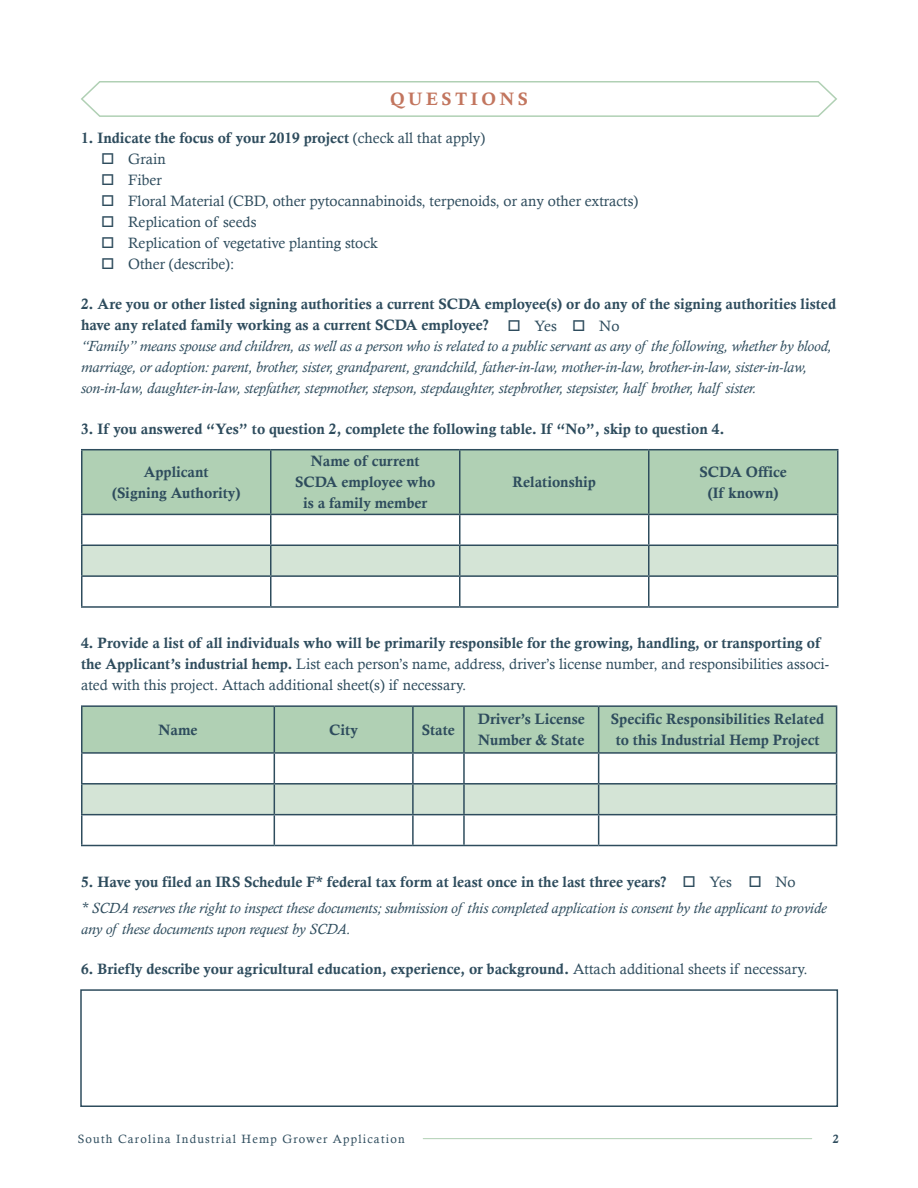
<style>
.page{position:relative;width:918px;height:1188px;background:#fff}
.page>*{position:absolute;margin:0;border:0;box-sizing:border-box;transform-origin:0 0}
.t1{font:18px "Calis MT Bol";letter-spacing:.2em;color:#c2755e}
.Copy{font:15px/21px "Calis MT Bol";color:#2e4c5d;text-align:center}
.Copy-2{font:italic 15px/21px "Calisto";color:#2e4c5d}
.Copy-3{font:15px/21px "Calisto";color:#2e4c5d}
.t2{font:12px "Calisto";letter-spacing:.1em;color:#2e4c5d}
.t3{font:12px "Calis MT Bol";color:#2e4c5d}
.s1{font-family:"Calisto"}
.s2{font-family:"Calis MT Bol"}
</style>
<div class="page">
<hr style="left:423px;top:1138px;width:389px;height:1px;background:#b0d0b4">
<svg style="left:81px;top:81px;width:756px;height:36px"></svg>
<div style="left:82px;top:450px;width:755px;height:64px;background:#b0d0b4"></div>
<hr style="left:81px;top:449px;width:190px;height:1px;background:#2e4c5d">
<hr style="left:81px;top:450px;width:1px;height:64px;background:#2e4c5d">
<hr style="left:271px;top:449px;width:189px;height:1px;background:#2e4c5d">
<hr style="left:270px;top:450px;width:2px;height:64px;background:#2e4c5d">
<hr style="left:460px;top:449px;width:189px;height:1px;background:#2e4c5d">
<hr style="left:459px;top:450px;width:1px;height:64px;background:#2e4c5d">
<hr style="left:649px;top:449px;width:189px;height:1px;background:#2e4c5d">
<hr style="left:648px;top:450px;width:2px;height:64px;background:#2e4c5d">
<hr style="left:837px;top:450px;width:1px;height:64px;background:#2e4c5d">
<hr style="left:81px;top:514px;width:190px;height:1px;background:#2e4c5d">
<hr style="left:81px;top:515px;width:1px;height:30px;background:#2e4c5d">
<hr style="left:271px;top:514px;width:189px;height:1px;background:#2e4c5d">
<hr style="left:270px;top:515px;width:2px;height:30px;background:#2e4c5d">
<hr style="left:460px;top:514px;width:189px;height:1px;background:#2e4c5d">
<hr style="left:459px;top:515px;width:1px;height:30px;background:#2e4c5d">
<hr style="left:649px;top:514px;width:189px;height:1px;background:#2e4c5d">
<hr style="left:648px;top:515px;width:2px;height:30px;background:#2e4c5d">
<hr style="left:837px;top:515px;width:1px;height:30px;background:#2e4c5d">
<svg style="left:81px;top:545px;width:757px;height:61px"></svg>
<hr style="left:81px;top:606px;width:190px;height:2px;background:#2e4c5d">
<hr style="left:271px;top:606px;width:189px;height:2px;background:#2e4c5d">
<hr style="left:460px;top:606px;width:189px;height:2px;background:#2e4c5d">
<hr style="left:649px;top:606px;width:189px;height:2px;background:#2e4c5d">
<hr style="left:81px;top:705px;width:193px;height:2px;background:#2e4c5d">
<hr style="left:274px;top:705px;width:139px;height:2px;background:#2e4c5d">
<hr style="left:413px;top:705px;width:51px;height:2px;background:#2e4c5d">
<hr style="left:464px;top:705px;width:135px;height:2px;background:#2e4c5d">
<hr style="left:599px;top:705px;width:238px;height:2px;background:#2e4c5d">
<svg style="left:81px;top:706px;width:756px;height:108px"></svg>
<hr style="left:81px;top:814px;width:193px;height:1px;background:#2e4c5d">
<hr style="left:81px;top:815px;width:1px;height:30px;background:#2e4c5d">
<hr style="left:274px;top:814px;width:139px;height:1px;background:#2e4c5d">
<hr style="left:274px;top:815px;width:1px;height:30px;background:#2e4c5d">
<hr style="left:413px;top:814px;width:51px;height:1px;background:#2e4c5d">
<hr style="left:412px;top:815px;width:2px;height:30px;background:#2e4c5d">
<hr style="left:464px;top:814px;width:135px;height:1px;background:#2e4c5d">
<hr style="left:463px;top:815px;width:2px;height:30px;background:#2e4c5d">
<hr style="left:599px;top:814px;width:238px;height:1px;background:#2e4c5d">
<hr style="left:598px;top:815px;width:1px;height:30px;background:#2e4c5d">
<hr style="left:836px;top:815px;width:1px;height:30px;background:#2e4c5d">
<hr style="left:81px;top:845px;width:193px;height:1px;background:#2e4c5d">
<hr style="left:274px;top:845px;width:139px;height:1px;background:#2e4c5d">
<hr style="left:413px;top:845px;width:51px;height:1px;background:#2e4c5d">
<hr style="left:464px;top:845px;width:135px;height:1px;background:#2e4c5d">
<hr style="left:599px;top:845px;width:238px;height:1px;background:#2e4c5d">
<div style="left:80px;top:989px;width:758px;height:118px;border:2px solid #2e4c5d"></div>
<p class="t1" style="left:390px;top:89px;width:139px">QUESTIONS</p>
<p class="Copy" style="left:81px;top:127px;width:406px">1. Indicate the focus of your 2019 project <span class="s1">(check all that apply)</span></p>
<p class="Copy-3" style="left:128px;top:148px;width:39px">Grain</p>
<p class="Copy-3" style="left:128px;top:169px;width:35px">Fiber</p>
<p class="Copy-3" style="left:128px;top:190px;width:512px">Floral Material (CBD, other pytocannabinoids, terpenoids, or any other extracts)</p>
<p class="Copy-3" style="left:128px;top:211px;width:130px">Replication of seeds</p>
<p class="Copy-3" style="left:128px;top:232px;width:251px">Replication of vegetative planting stock</p>
<p class="Copy-3" style="left:128px;top:253px;width:108px">Other (describe):</p>
<p class="Copy" style="left:81px;top:294px;width:757px;text-align:left">2. Are you or other listed signing authorities a current SCDA employee(s) or do any of the signing authorities listed have any related family working as a current SCDA employee?</p>
<p class="Copy-2" style="left:81px;top:336px;width:752px">“Family” means spouse and children, as well as a person who is related to a public servant as any of the following, whether by blood, marriage, or adoption: parent, brother, sister, grandparent, grandchild, father-in-law, mother-in-law, brother-in-law, sister-in-law, son-in-law, daughter-in-law, stepfather, stepmother, stepson, stepdaughter, stepbrother, stepsister, half brother, half sister.</p>
<p class="Copy-3" style="left:535px;top:315px;width:24px">Yes</p>
<p class="Copy-3" style="left:599px;top:315px;width:22px">No</p>
<p class="Copy" style="left:81px;top:418px;width:645px">3. If you answered “Yes” to question 2, complete the following table. If “No”, skip to question 4.</p>
<p class="Copy" style="left:112px;top:461px;width:130px">Applicant<br>(Signing Authority)</p>
<p class="Copy" style="left:295px;top:451px;width:142px">Name of current<br>SCDA employee who is a family member</p>
<p class="Copy" style="left:512px;top:472px;width:85px">Relationship</p>
<p class="Copy" style="left:700px;top:461px;width:89px">SCDA Office</p>
<p class="Copy" style="left:708px;top:482px;width:72px">(If known)</p>
<p class="Copy-3" style="left:81px;top:633px;width:750px"><span class="s2">4. Provide a list of all individuals who will be primarily responsible for the growing, handling, or transporting of the Applicant’s industrial hemp.</span> List each person’s name, address, driver’s license number, and responsibilities associ&shy;ated with this project. Attach additional sheet(s) if necessary.</p>
<p class="Copy" style="left:159px;top:719px;width:41px">Name</p>
<p class="Copy" style="left:329px;top:719px;width:30px">City</p>
<p class="Copy" style="left:422px;top:719px;width:35px">State</p>
<p class="Copy" style="left:478px;top:709px;width:109px;text-align:left">Driver’s License<br>Number &amp; State</p>
<p class="Copy" style="left:611px;top:709px;width:215px">Specific Responsibilities Related to this Industrial Hemp Project</p>
<p class="Copy" style="left:81px;top:871px;width:587px">5. Have you filed an IRS Schedule F* federal tax form at least once in the last three years?</p>
<p class="Copy-3" style="left:710px;top:871px;width:24px">Yes</p>
<p class="Copy-3" style="left:775px;top:871px;width:22px">No</p>
<p class="Copy-2" style="left:81px;top:897px;width:747px">* SCDA reserves the right to inspect these documents; submission of this completed application is consent by the applicant to provide any of these documents upon request by SCDA.</p>
<p class="Copy" style="left:81px;top:959px;width:728px">6. Briefly describe your agricultural education, experience, or background. <span class="s1">Attach additional sheets if necessary.</span></p>
<p class="t2" style="left:78px;top:1132px;width:329px">South Carolina Industrial Hemp Grower Application</p>
<p class="t3" style="left:833px;top:1132px;width:8px">2</p>
</div>
